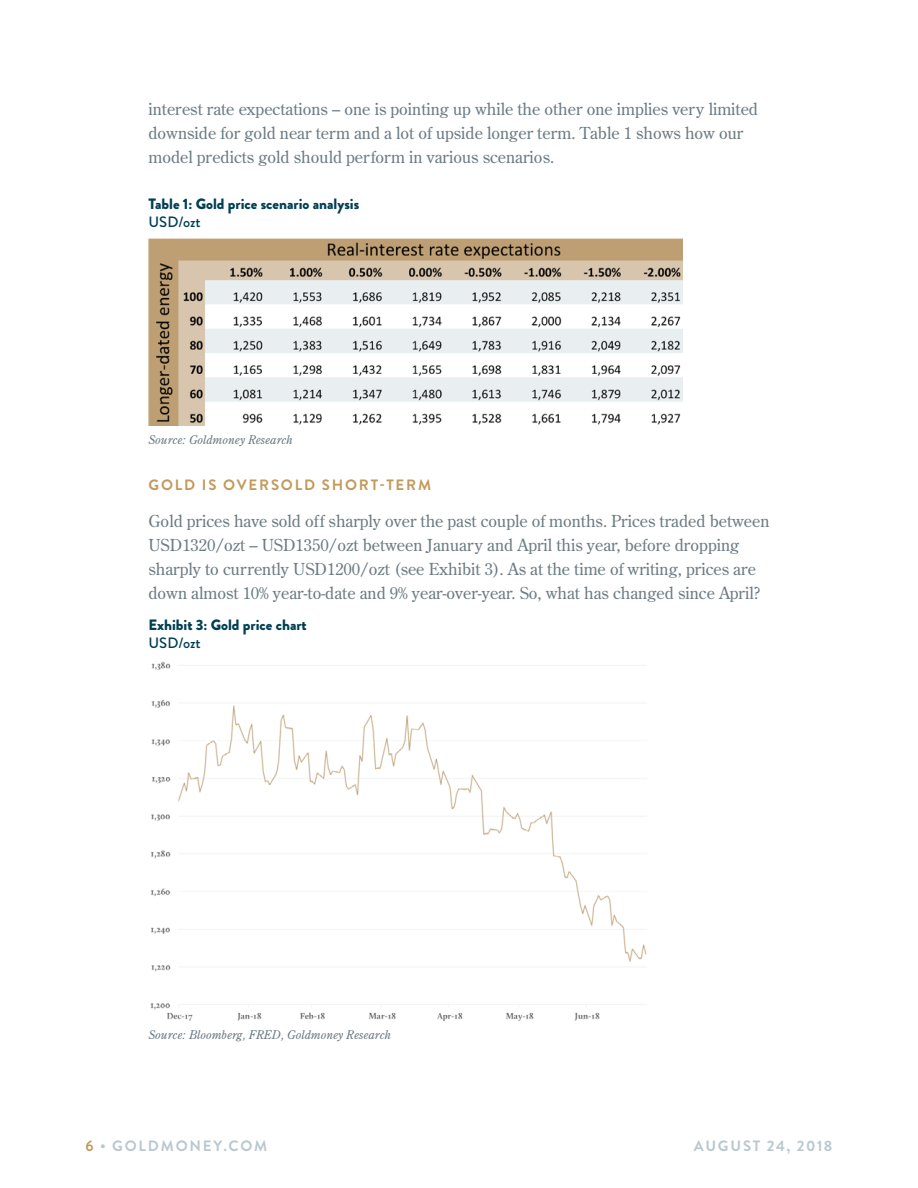
<style>
.page{position:relative;width:918px;height:1188px;background:#fff}
.page>*{position:absolute;margin:0;border:0;box-sizing:border-box;transform-origin:0 0}
.t1{font:16.5px/24px "Century Old Style Std";color:#6c7c84}
.t2{font:900 15px "Brandon Grotesque";color:#003f53}
.t3{font:700 15px "Brandon Grotesque";letter-spacing:.12em;color:#b9c8d0}
.t4{font:700 15px "Brandon Grotesque";letter-spacing:.12em;color:#c29a5b}
.t5{font:500 15px "Brandon Grotesque";color:#003f53}
.t6{font:italic 12px "Century Old Style Std";color:#6c7c84}
.s1{color:#c29a5b}
</style>
<div class="page">
<img style="left:148px;top:239px;width:535px;height:186px">
<img style="left:150px;top:661px;width:497px;height:361px">
<p class="t1" style="left:148px;top:96px;width:611px">interest rate expectations – one is pointing up while the other one implies very limited downside for gold near term and a lot of upside longer term. Table 1 shows how our model predicts gold should perform in various scenarios.</p>
<p class="t2" style="left:148px;top:193px;width:212px">Table 1: Gold price scenario analysis</p>
<p class="t5" style="left:148px;top:212px;width:54px">USD/ozt</p>
<p class="t6" style="left:148px;top:432px;width:146px">Source: Goldmoney Research</p>
<p class="t4" style="left:149px;top:474px;width:284px">GOLD IS OVERSOLD SHORT-TERM</p>
<p class="t1" style="left:148px;top:509px;width:623px">Gold prices have sold off sharply over the past couple of months. Prices traded between USD1320/ozt – USD1350/ozt between January and April this year, before dropping sharply to currently USD1200/ozt (see Exhibit 3). As at the time of writing, prices are down almost 10% year-to-date and 9% year-over-year. So, what has changed since April?</p>
<p class="t2" style="left:148px;top:615px;width:160px">Exhibit 3: Gold price chart</p>
<p class="t5" style="left:148px;top:633px;width:54px">USD/ozt</p>
<p class="t6" style="left:148px;top:1027px;width:244px">Source: Bloomberg, FRED, Goldmoney Research</p>
<p class="t3" style="left:86px;top:1135px;width:183px"><span class="s1">6</span> • GOLDMONEY.COM</p>
<p class="t3" style="left:694px;top:1135px;width:140px">AUGUST 24, 2018</p>
</div>
